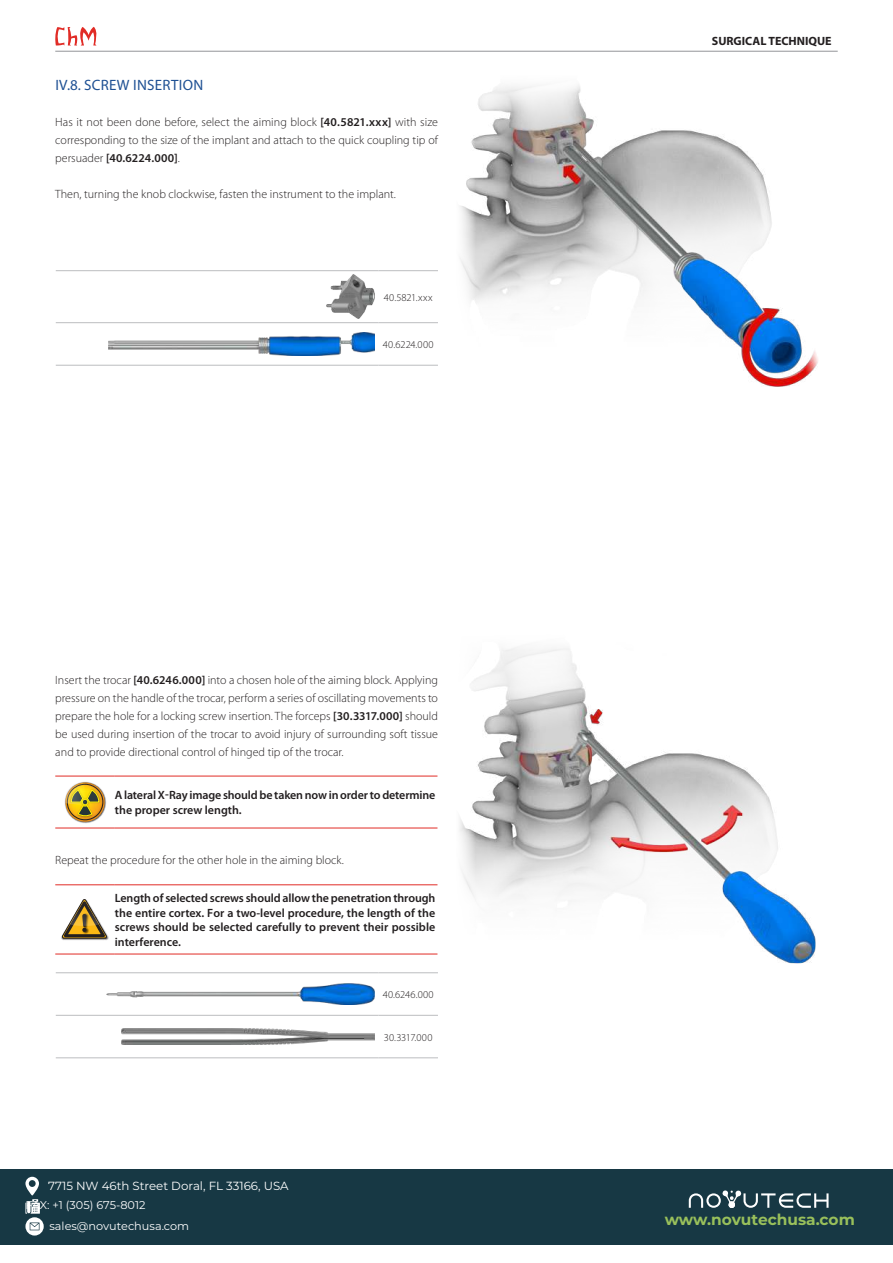
<style>
.page{position:relative;width:893px;height:1263px;background:#fff}
.page>*{position:absolute;margin:0;border:0;box-sizing:border-box;transform-origin:0 0}
.t1{font:700 15.45px "Montserrat";color:#99c05b}
.t2{font:15px "Myriad Pro";letter-spacing:.02em;color:#1e5093}
.t3{font:300 12px/18px "Myriad Pro";color:#231f20;text-align:justify}
.t4{font:600 12px/14.4px "Myriad Pro";letter-spacing:-.005em;color:#231f20}
.t5{font:700 12px "Myriad Pro";color:#231f20}
.t6{font:700 12px "Arial";color:#fff}
.t7{font:11.85px "Montserrat";color:#fff}
.t8{font:11.25px/20.2px "Montserrat";color:#fff}
.t9{font:300 10.5px "Myriad Pro";letter-spacing:.015em;color:#231f20}
.t10{font:300 10.5px "Myriad Pro";letter-spacing:-.005em;color:#231f20}
.s1{font-weight:600}
</style>
<div class="page">
<img style="left:459px;top:647px;width:357px;height:317px">
<hr style="left:56px;top:270px;width:322px;height:1px;background:#bcbdc0">
<hr style="left:56px;top:322px;width:322px;height:1px;background:#bcbdc0">
<hr style="left:378px;top:270px;width:60px;height:1px;background:#bcbdc0">
<hr style="left:378px;top:322px;width:60px;height:1px;background:#bcbdc0">
<hr style="left:378px;top:365px;width:60px;height:1px;background:#bcbdc0">
<hr style="left:56px;top:365px;width:322px;height:1px;background:#bcbdc0">
<img style="left:327px;top:275px;width:47px;height:43px">
<img style="left:109px;top:333px;width:265px;height:22px">
<hr style="left:56px;top:972px;width:322px;height:1px;background:#bcbdc0">
<hr style="left:378px;top:972px;width:60px;height:1px;background:#bcbdc0">
<hr style="left:378px;top:1015px;width:60px;height:1px;background:#bcbdc0">
<hr style="left:378px;top:1057px;width:60px;height:1px;background:#bcbdc0">
<hr style="left:56px;top:1015px;width:322px;height:1px;background:#bcbdc0">
<hr style="left:56px;top:1057px;width:322px;height:1px;background:#bcbdc0">
<img style="left:106px;top:983px;width:268px;height:22px">
<img style="left:122px;top:1028px;width:252px;height:16px">
<svg style="left:55px;top:27px;width:41px;height:19px"></svg>
<hr style="left:55px;top:51px;width:783px;height:1px;background:#939598">
<hr style="left:115px;top:776px;width:322px;height:1px;background:#e12c26">
<hr style="left:115px;top:828px;width:322px;height:1px;background:#e12c26">
<hr style="left:55px;top:776px;width:60px;height:1px;background:#e12c26">
<hr style="left:55px;top:828px;width:60px;height:1px;background:#e12c26">
<img style="left:79px;top:822px;width:12px;height:1px">
<img style="left:64px;top:797px;width:42px;height:11px">
<svg style="left:65px;top:782px;width:40px;height:40px"></svg>
<hr style="left:55px;top:884px;width:60px;height:1px;background:#e12c26">
<hr style="left:55px;top:954px;width:60px;height:1px;background:#e12c26">
<hr style="left:115px;top:884px;width:322px;height:1px;background:#e12c26">
<hr style="left:115px;top:954px;width:322px;height:1px;background:#e12c26">
<svg style="left:61px;top:899px;width:48px;height:41px"></svg>
<img style="left:460px;top:85px;width:358px;height:302px">
<div style="left:0;top:1169px;width:893px;height:76px;background:#173844"></div>
<svg style="left:25px;top:1177px;width:19px;height:59px"></svg>
<svg style="left:689px;top:1190px;width:139px;height:18px"></svg>
<p class="t2" style="left:55px;top:76px;width:149px">IV.8. SCREW INSERTION</p>
<p class="t3" style="left:55px;top:113px;width:384px">Has it not been done before, select the aiming block <span class="s1">[40.5821.xxx]</span> with size corresponding to the size of the implant and attach to the quick coupling tip of persuader <span class="s1">[40.6224.000]</span>.</p>
<p class="t3" style="left:55px;top:185px;width:342px">Then, turning the knob clockwise, fasten the instrument to the implant.</p>
<p class="t9" style="left:384px;top:291px;width:50px">40.5821.xxx</p>
<p class="t9" style="left:383px;top:338px;width:52px">40.6224.000</p>
<p class="t3" style="left:55px;top:671px;width:384px">Insert the trocar <span class="s1">[40.6246.000]</span> into a chosen hole of the aiming block. Applying pressure on the handle of the trocar, perform a series of oscillating movements to prepare the hole for a locking screw insertion. The forceps <span class="s1">[30.3317.000]</span> should be used during insertion of the trocar to avoid injury of surrounding soft tissue and to provide directional control of hinged tip of the trocar.</p>
<p class="t4" style="left:115px;top:788px;width:322px">A lateral X-Ray image should be taken now in order to determine the proper screw length.</p>
<p class="t3" style="left:55px;top:851px;width:290px">Repeat the procedure for the other hole in the aiming block.</p>
<p class="t4" style="left:115px;top:891px;width:322px;text-align:justify">Length of selected screws should allow the penetration through the entire cortex. For a two-level procedure, the length of the screws should be selected carefully to prevent their possible interference.</p>
<p class="t7" style="left:48px;top:1177px;width:242px">7715 NW 46th Street Doral, FL 33166, USA</p>
<p class="t8" style="left:49px;top:1195px;width:141px;text-indent:-24px">FAX: +1 (305) 675-8012 sales@novutechusa.com</p>
<p class="t6" style="left:55px;top:1216px;width:32px">16/20</p>
<p class="t9" style="left:383px;top:988px;width:52px">40.6246.000</p>
<p class="t10" style="left:384px;top:1031px;width:50px">30.3317.000</p>
<p class="t5" style="left:712px;top:33px;width:121px">SURGICAL TECHNIQUE</p>
<p class="t1" style="left:665px;top:1208px;width:192px">www.novutechusa.com</p>
</div>
